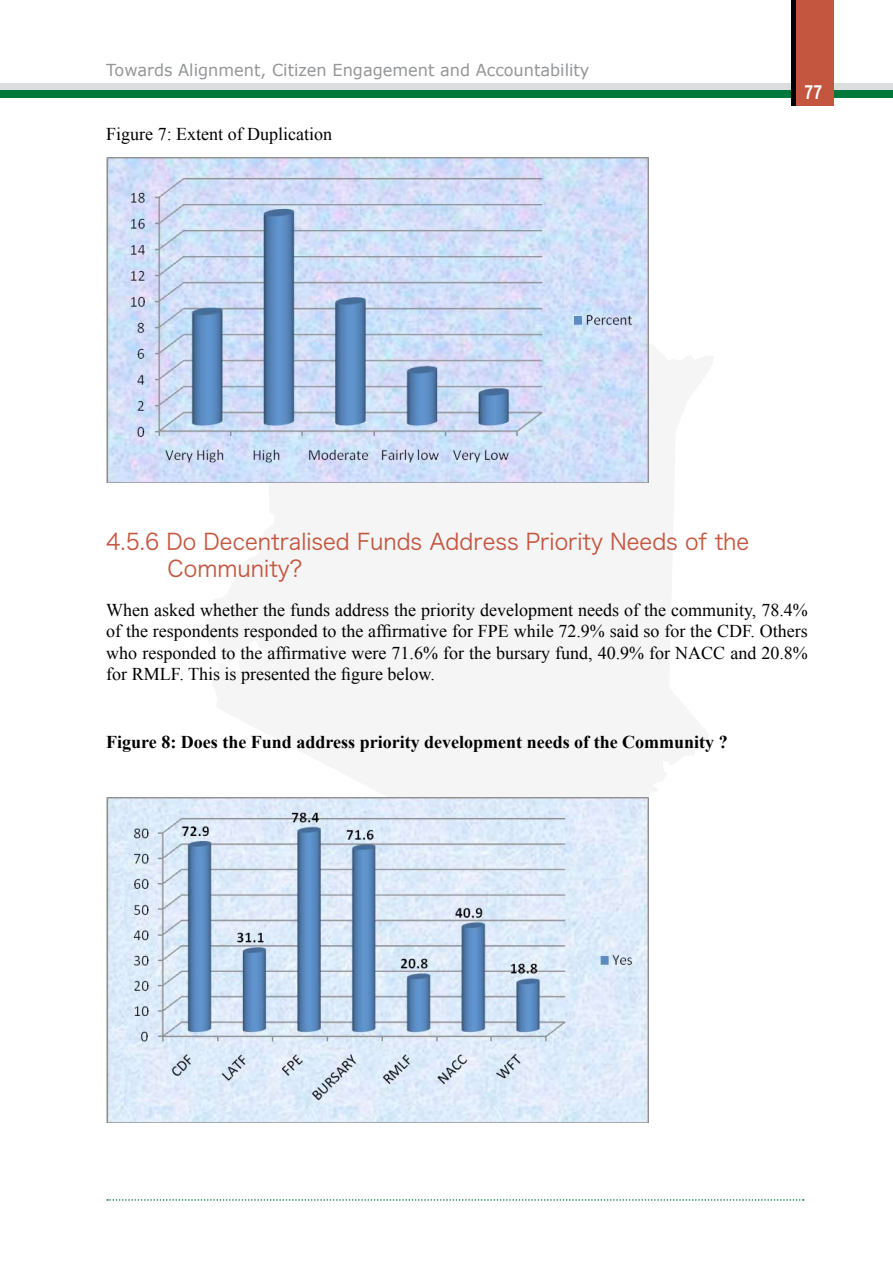
<style>
.page{position:relative;width:893px;height:1263px;background:#fff}
.page>*{position:absolute;margin:0;border:0;box-sizing:border-box;transform-origin:0 0}
.t1{font:22.5px/27px "Hira Kaku Pro W3";color:#c4553f;scale:.96 1}
.t2{font:700 19.5px "Arial Narrow";color:#fff}
.t3{font:18px/21.6px "Times New Roman";color:#000;text-align:justify}
.t4{font:700 18px "Times New Roman";color:#000}
.t5{font:16.5px "Verdana";color:#939598}
</style>
<div class="page">
<div style="left:0;top:84px;width:893px;height:8px;background:#dcddde"></div>
<div style="left:0;top:90px;width:893px;height:8px;background:#007a3c"></div>
<svg style="left:107px;top:1199px;width:697px;height:2px"></svg>
<div style="left:791px;top:0;width:40px;height:105px;background:#000"></div>
<div style="left:796px;top:0;width:37px;height:105px;background:#c4553f"></div>
<img style="left:106px;top:158px;width:542px;height:324px">
<img style="left:106px;top:797px;width:542px;height:325px">
<p class="t5" style="left:106px;top:60px;width:485px">Towards Alignment, Citizen Engagement and Accountability</p>
<p class="t3" style="left:106px;top:123px;width:227px">Figure 7: Extent of Duplication</p>
<p class="t2" style="left:804px;top:78px;width:19px">77</p>
<p class="t1" style="left:167px;top:526px;width:607px;text-indent:-61px">4.5.6 Do Decentralised Funds Address Priority Needs of the<br>Community?</p>
<p class="t3" style="left:106px;top:599px;width:703px">When asked whether the funds address the priority development needs of the community, 78.4% of the respondents responded to the affirmative for FPE while 72.9% said so for the CDF. Others who responded to the affirmative were 71.6% for the bursary fund, 40.9% for NACC and 20.8% for RMLF. This is presented the figure below.</p>
<p class="t4" style="left:106px;top:730px;width:623px">Figure 8: Does the Fund address priority development needs of the Community ?</p>
</div>
